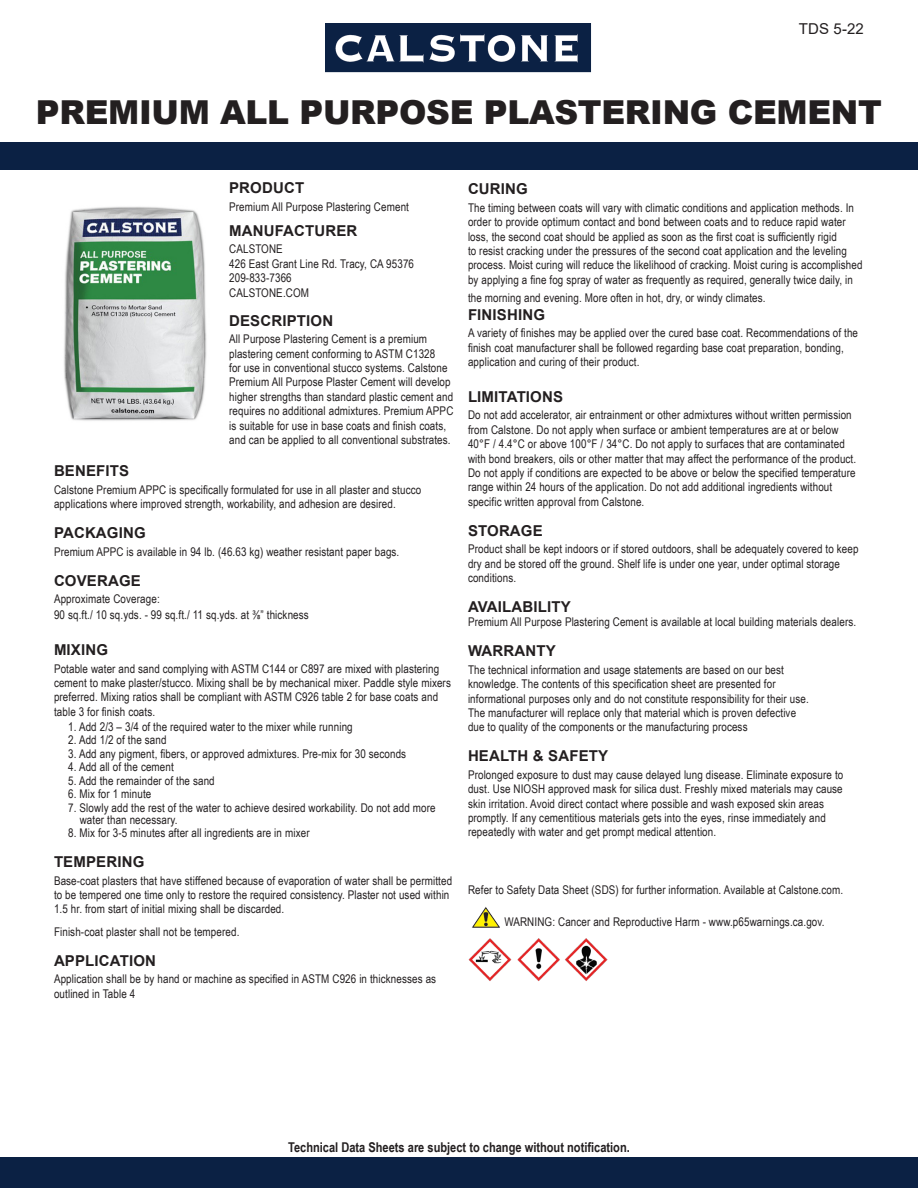
<style>
.page{position:relative;width:918px;height:1188px;background:#fff}
.page>*{position:absolute;margin:0;border:0;box-sizing:border-box;transform-origin:0 0}
.t1{font:900 33px "Arial";letter-spacing:-.01em;color:#231f20}
.t2{font:700 15px "Arial";letter-spacing:.01em;color:#231f20}
.t3{font:15px "Arial";color:#231f20}
.t4{font:700 13.5px "Arial Narrow";color:#231f20}
.t5{font:12px/14.4px "Arial Narrow";letter-spacing:.01em;color:#231f20}
</style>
<div class="page">
<div style="left:0;top:1158px;width:918px;height:30px;background:#0b2144"></div>
<img style="left:326px;top:23px;width:265px;height:49px">
<img style="left:64px;top:206px;width:143px;height:215px">
<img style="left:468px;top:938px;width:140px;height:43px">
<img style="left:472px;top:907px;width:28px;height:21px">
<div style="left:0;top:142px;width:918px;height:28px;background:#0b2144"></div>
<p class="t3" style="left:799px;top:18px;width:67px">TDS 5-22</p>
<p class="t1" style="left:36px;top:88px;width:847px">PREMIUM ALL PURPOSE PLASTERING CEMENT</p>
<p class="t2" style="left:229px;top:177px;width:77px">PRODUCT</p>
<p class="t5" style="left:229px;top:199px;width:181px">Premium All Purpose Plastering Cement</p>
<p class="t2" style="left:229px;top:220px;width:130px">MANUFACTURER</p>
<p class="t5" style="left:229px;top:242px;width:55px">CALSTONE</p>
<p class="t5" style="left:229px;top:256px;width:186px">426 East Grant Line Rd. Tracy, CA 95376</p>
<p class="t5" style="left:229px;top:270px;width:64px">209-833-7366</p>
<p class="t5" style="left:229px;top:285px;width:81px">CALSTONE.COM</p>
<p class="t2" style="left:229px;top:310px;width:106px">DESCRIPTION</p>
<p class="t5" style="left:229px;top:331px;width:226px">All Purpose Plastering Cement is a premium plastering cement conforming to ASTM C1328<br>for use in conventional stucco systems. Calstone Premium All Purpose Plaster Cement will develop higher strengths than standard plastic cement and requires no additional admixtures. Premium APPC is suitable for use in base coats and finish coats, and can be applied to all conventional substrates.</p>
<p class="t2" style="left:54px;top:461px;width:77px">BENEFITS</p>
<p class="t5" style="left:54px;top:482px;width:369px">Calstone Premium APPC is specifically formulated for use in all plaster and stucco applications where improved strength, workability, and adhesion are desired.</p>
<p class="t2" style="left:54px;top:522px;width:93px">PACKAGING</p>
<p class="t5" style="left:54px;top:544px;width:347px">Premium APPC is available in 94 lb. (46.63 kg) weather resistant paper bags.</p>
<p class="t2" style="left:54px;top:570px;width:88px">COVERAGE</p>
<p class="t5" style="left:54px;top:591px;width:107px">Approximate Coverage:</p>
<p class="t5" style="left:54px;top:607px;width:256px">90 sq.ft./ 10 sq.yds. - 99 sq.ft./ 11 sq.yds. at ⅜” thickness</p>
<p class="t2" style="left:54px;top:639px;width:56px">MIXING</p>
<p class="t5" style="left:54px;top:661px;width:398px">Potable water and sand complying with ASTM C144 or C897 are mixed with plastering cement to make plaster/stucco. Mixing shall be by mechanical mixer. Paddle style mixers preferred. Mixing ratios shall be compliant with ASTM C926 table 2 for base coats and table 3 for finish coats.</p>
<p class="t5" style="left:68px;top:719px;width:286px">1. Add 2/3 – 3/4 of the required water to the mixer while running</p>
<p class="t5" style="left:68px;top:732px;width:100px">2. Add 1/2 of the sand</p>
<p class="t5" style="left:68px;top:746px;width:339px">3. Add any pigment, fibers, or approved admixtures. Pre-mix for 30 seconds</p>
<p class="t5" style="left:68px;top:759px;width:107px">4. Add all of the cement</p>
<p class="t5" style="left:68px;top:773px;width:148px">5. Add the remainder of the sand</p>
<p class="t5" style="left:68px;top:786px;width:85px">6. Mix for 1 minute</p>
<p class="t5" style="left:80px;top:801px;width:357px;line-height:12px;text-indent:-11px">7. Slowly add the rest of the water to achieve desired workability. Do not add more water than necessary.</p>
<p class="t5" style="left:68px;top:825px;width:243px">8. Mix for 3-5 minutes after all ingredients are in mixer</p>
<p class="t2" style="left:54px;top:851px;width:92px">TEMPERING</p>
<p class="t5" style="left:54px;top:873px;width:400px">Base-coat plasters that have stiffened because of evaporation of water shall be permitted to be tempered one time only to restore the required consistency. Plaster not used within<br>1.5 hr. from start of initial mixing shall be discarded.</p>
<p class="t5" style="left:54px;top:924px;width:187px">Finish-coat plaster shall not be tempered.</p>
<p class="t2" style="left:54px;top:950px;width:104px">APPLICATION</p>
<p class="t5" style="left:54px;top:971px;width:384px">Application shall be by hand or machine as specified in ASTM C926 in thicknesses as outlined in Table 4</p>
<p class="t2" style="left:468px;top:179px;width:61px">CURING</p>
<p class="t5" style="left:468px;top:200px;width:396px">The timing between coats will vary with climatic conditions and application methods. In order to provide optimum contact and bond between coats and to reduce rapid water loss, the second coat should be applied as soon as the first coat is sufficiently rigid<br>to resist cracking under the pressures of the second coat application and the leveling process. Moist curing will reduce the likelihood of cracking. Moist curing is accomplished by applying a fine fog spray of water as frequently as required, generally twice daily, in</p>
<p class="t5" style="left:468px;top:290px;width:299px">the morning and evening. More often in hot, dry, or windy climates.</p>
<p class="t2" style="left:468px;top:304px;width:79px">FINISHING</p>
<p class="t5" style="left:468px;top:325px;width:392px">A variety of finishes may be applied over the cured base coat. Recommendations of the finish coat manufacturer shall be followed regarding base coat preparation, bonding, application and curing of their product.</p>
<p class="t2" style="left:468px;top:386px;width:97px">LIMITATIONS</p>
<p class="t5" style="left:468px;top:407px;width:390px">Do not add accelerator, air entrainment or other admixtures without written permission from Calstone. Do not apply when surface or ambient temperatures are at or below 40°F / 4.4°C or above 100°F / 34°C. Do not apply to surfaces that are contaminated with bond breakers, oils or other matter that may affect the performance of the product.<br>Do not apply if conditions are expected to be above or below the specified temperature range within 24 hours of the application. Do not add additional ingredients without specific written approval from Calstone.</p>
<p class="t2" style="left:468px;top:520px;width:76px">STORAGE</p>
<p class="t5" style="left:468px;top:541px;width:392px">Product shall be kept indoors or if stored outdoors, shall be adequately covered to keep dry and be stored off the ground. Shelf life is under one year, under optimal storage conditions.</p>
<p class="t2" style="left:468px;top:596px;width:104px">AVAILABILITY</p>
<p class="t5" style="left:468px;top:614px;width:390px">Premium All Purpose Plastering Cement is available at local building materials dealers.</p>
<p class="t2" style="left:468px;top:641px;width:89px">WARRANTY</p>
<p class="t5" style="left:468px;top:662px;width:318px">The technical information and usage statements are based on our best</p>
<p class="t5" style="left:468px;top:676px;width:309px">knowledge. The contents of this specification sheet are presented for</p>
<p class="t5" style="left:468px;top:691px;width:342px">informational purposes only and do not constitute responsibility for their use.</p>
<p class="t5" style="left:468px;top:705px;width:330px">The manufacturer will replace only that material which is proven defective</p>
<p class="t5" style="left:468px;top:719px;width:281px">due to quality of the components or the manufacturing process</p>
<p class="t2" style="left:468px;top:746px;width:142px">HEALTH &amp; SAFETY</p>
<p class="t5" style="left:468px;top:767px;width:377px">Prolonged exposure to dust may cause delayed lung disease. Eliminate exposure to dust. Use NIOSH approved mask for silica dust. Freshly mixed materials may cause</p>
<p class="t5" style="left:468px;top:796px;width:359px">skin irritation. Avoid direct contact where possible and wash exposed skin areas promptly. If any cementitious materials gets into the eyes, rinse immediately and repeatedly with water and get prompt medical attention.</p>
<p class="t5" style="left:468px;top:882px;width:377px">Refer to Safety Data Sheet (SDS) for further information. Available at Calstone.com.</p>
<p class="t5" style="left:504px;top:914px;width:322px">WARNING: Cancer and Reproductive Harm - www.p65warnings.ca.gov.</p>
<p class="t4" style="left:288px;top:1137px;width:343px">Technical Data Sheets are subject to change without notification.</p>
</div>
